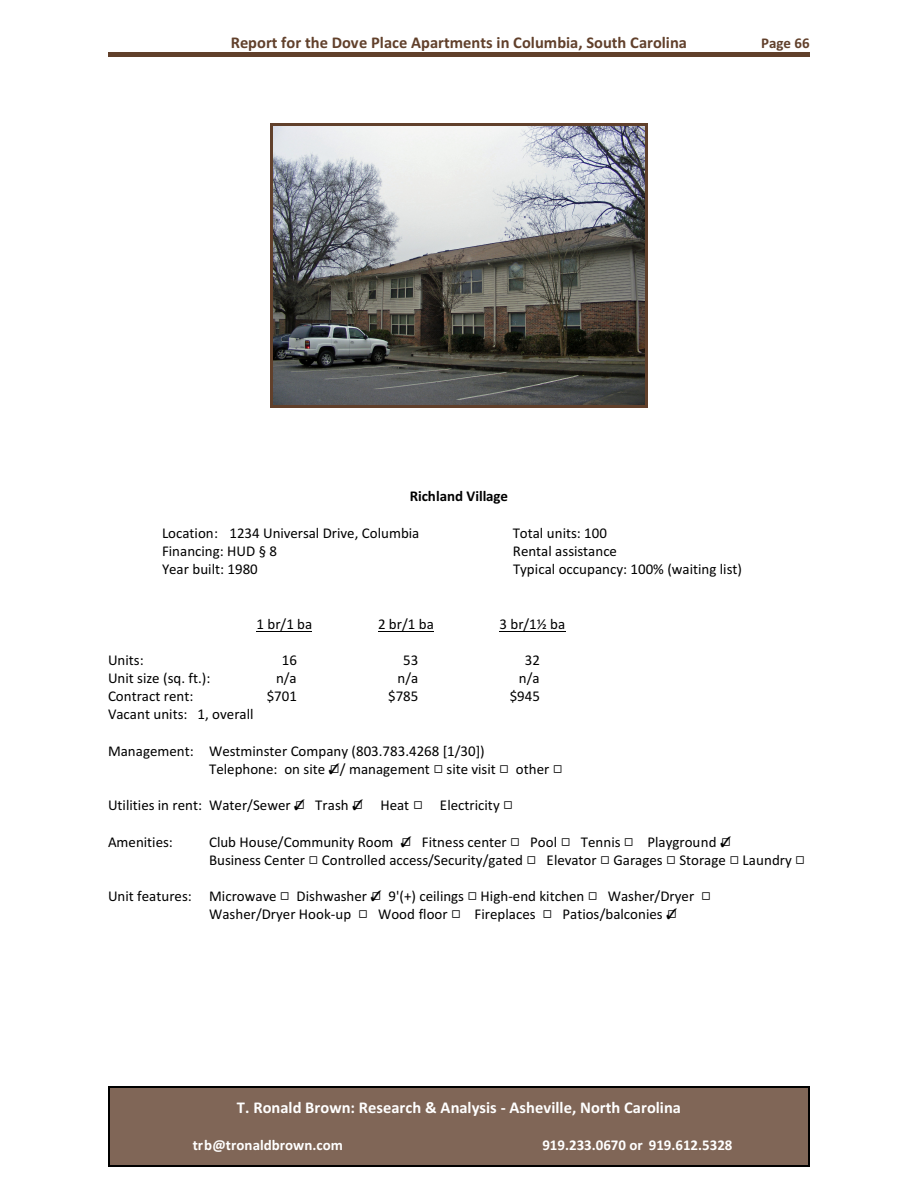
<style>
.page{position:relative;width:918px;height:1188px;background:#fff}
.page>*{position:absolute;margin:0;border:0;box-sizing:border-box;transform-origin:0 0}
.t1{font:700 16.5px "Calibri";letter-spacing:.005em;color:#fff}
.t2{font:700 16.5px "Calibri";color:#61402b}
.t3{font:15px/18.1px "Calibri";color:#000}
.t4{font:700 15px "Calibri";color:#fff}
.t5{font:700 15px "Calibri";letter-spacing:-.005em;color:#000}
.t6{font:700 15px "Calibri";color:#61402b}
</style>
<div class="page">
<div style="left:108px;top:1087px;width:702px;height:79px;background:#806657"></div>
<hr style="left:108px;top:1087px;width:1px;height:79px;background:#000">
<hr style="left:809px;top:1087px;width:1px;height:79px;background:#000">
<hr style="left:108px;top:1087px;width:702px;height:1px;background:#000">
<hr style="left:108px;top:1165px;width:702px;height:1px;background:#000">
<hr style="left:108px;top:53px;width:702px;height:4px;background:#61402b">
<img style="left:273px;top:126px;width:372px;height:279px">
<hr style="left:270px;top:123px;width:3px;height:285px;background:#61402b">
<hr style="left:645px;top:123px;width:3px;height:285px;background:#61402b">
<hr style="left:270px;top:123px;width:378px;height:3px;background:#61402b">
<hr style="left:270px;top:405px;width:378px;height:3px;background:#61402b">
<hr style="left:256px;top:631px;width:56px;height:1px;background:#000">
<hr style="left:378px;top:631px;width:56px;height:1px;background:#000">
<hr style="left:500px;top:631px;width:66px;height:1px;background:#000">
<p class="t2" style="left:231px;top:36px;width:458px">Report for the Dove Place Apartments in Columbia, South Carolina</p>
<p class="t6" style="left:761px;top:37px;width:50px">Page 66</p>
<p class="t5" style="left:410px;top:490px;width:100px">Richland Village</p>
<p class="t3" style="left:162px;top:525px;width:259px">Location: 1234 Universal Drive, Columbia</p>
<p class="t3" style="left:513px;top:525px;width:96px">Total units: 100</p>
<p class="t3" style="left:162px;top:543px;width:117px">Financing: HUD § 8</p>
<p class="t3" style="left:513px;top:543px;width:106px">Rental assistance</p>
<p class="t3" style="left:162px;top:561px;width:97px">Year built: 1980</p>
<p class="t3" style="left:513px;top:561px;width:231px">Typical occupancy: 100% (waiting list)</p>
<p class="t3" style="left:256px;top:616px;width:57px">1 br/1 ba</p>
<p class="t3" style="left:378px;top:616px;width:57px">2 br/1 ba</p>
<p class="t3" style="left:500px;top:616px;width:67px">3 br/1½ ba</p>
<p class="t3" style="left:108px;top:652px;width:37px">Units:</p>
<p class="t3" style="left:282px;top:652px;width:17px">16</p>
<p class="t3" style="left:403px;top:652px;width:17px">53</p>
<p class="t3" style="left:525px;top:652px;width:17px">32</p>
<p class="t3" style="left:108px;top:670px;width:104px">Unit size (sq. ft.):</p>
<p class="t3" style="left:276px;top:670px;width:22px">n/a</p>
<p class="t3" style="left:397px;top:670px;width:22px">n/a</p>
<p class="t3" style="left:519px;top:670px;width:22px">n/a</p>
<p class="t3" style="left:108px;top:688px;width:87px">Contract rent:</p>
<p class="t3" style="left:267px;top:688px;width:32px">$701</p>
<p class="t3" style="left:388px;top:688px;width:32px">$785</p>
<p class="t3" style="left:510px;top:688px;width:32px">$945</p>
<p class="t3" style="left:108px;top:707px;width:147px">Vacant units: 1, overall</p>
<p class="t3" style="left:209px;top:743px;width:288px;text-indent:-101px">Management: Westminster Company (803.783.4268 [1/30])<br>Telephone: on site / management site visit</p>
<p class="t3" style="left:516px;top:761px;width:35px">other</p>
<p class="t3" style="left:108px;top:798px;width:184px">Utilities in rent: Water/Sewer</p>
<p class="t3" style="left:315px;top:798px;width:35px">Trash</p>
<p class="t3" style="left:380px;top:798px;width:30px">Heat</p>
<p class="t3" style="left:440px;top:798px;width:61px">Electricity</p>
<p class="t3" style="left:108px;top:834px;width:66px">Amenities:</p>
<p class="t3" style="left:209px;top:834px;width:186px">Club House/Community Room</p>
<p class="t3" style="left:422px;top:834px;width:86px">Fitness center</p>
<p class="t3" style="left:530px;top:834px;width:28px">Pool</p>
<p class="t3" style="left:581px;top:834px;width:41px">Tennis</p>
<p class="t3" style="left:647px;top:834px;width:71px">Playground</p>
<p class="t3" style="left:209px;top:852px;width:315px">Business Center Controlled access/Security/gated</p>
<p class="t3" style="left:547px;top:852px;width:247px">Elevator Garages Storage Laundry</p>
<p class="t3" style="left:108px;top:888px;width:170px">Unit features: Microwave</p>
<p class="t3" style="left:297px;top:888px;width:72px">Dishwasher</p>
<p class="t3" style="left:389px;top:888px;width:197px">9'(+) ceilings High-end kitchen</p>
<p class="t3" style="left:608px;top:888px;width:88px">Washer/Dryer</p>
<p class="t3" style="left:209px;top:907px;width:144px">Washer/Dryer Hook-up</p>
<p class="t3" style="left:378px;top:907px;width:71px">Wood floor</p>
<p class="t3" style="left:475px;top:907px;width:63px">Fireplaces</p>
<p class="t3" style="left:562px;top:907px;width:102px">Patios/balconies</p>
<p class="t1" style="left:237px;top:1101px;width:446px">T. Ronald Brown: Research &amp; Analysis - Asheville, North Carolina</p>
<p class="t4" style="left:193px;top:1139px;width:152px">trb@tronaldbrown.com</p>
<p class="t4" style="left:542px;top:1139px;width:192px">919.233.0670 or 919.612.5328</p>
</div>
